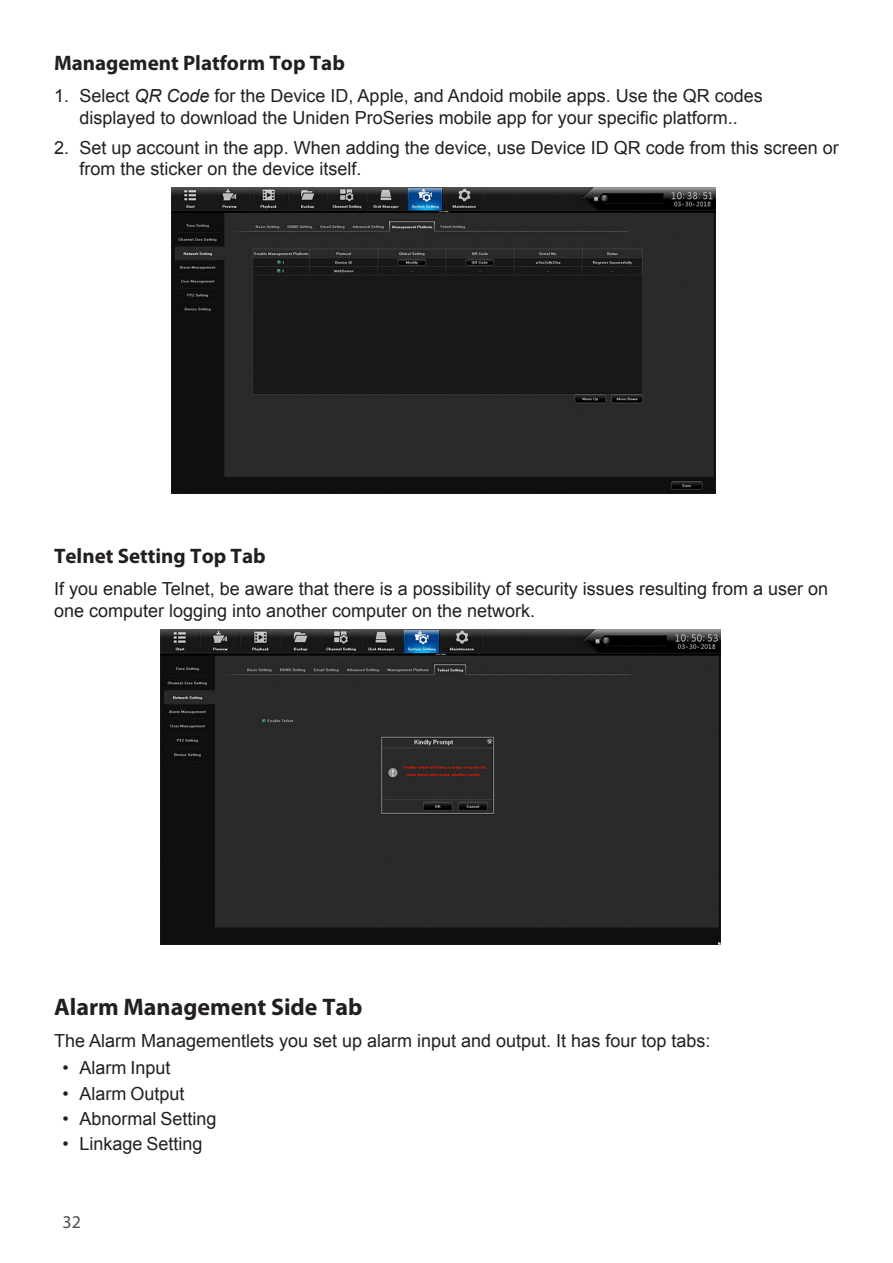
<style>
.page{position:relative;width:893px;height:1263px;background:#fff}
.page>*{position:absolute;margin:0;border:0;box-sizing:border-box;transform-origin:0 0}
.t1{font:700 24px "Myriad Pro";color:#231f20}
.t2{font:700 21px "Myriad Pro";color:#231f20}
.t3{font:18px/21.6px "Arial";color:#231f20}
.t4{font:18px "Myriad Pro";color:#4b4c4d}
.s1{font-style:italic}
</style>
<div class="page">
<img style="left:171px;top:187px;width:545px;height:307px">
<img style="left:161px;top:629px;width:560px;height:315px">
<p class="t2" style="left:54px;top:49px;width:292px">Management Platform Top Tab</p>
<p class="t3" style="left:54px;top:85px;width:710px;text-align:center">1. Select <span class="s1">QR Code</span> for the Device ID, Apple, and Andoid mobile apps. Use the QR codes displayed to download the Uniden ProSeries mobile app for your specific platform..</p>
<p class="t3" style="left:80px;top:137px;width:761px;text-indent:-26px">2. Set up account in the app. When adding the device, use Device ID QR code from this screen or from the sticker on the device itself.</p>
<p class="t2" style="left:54px;top:542px;width:213px">Telnet Setting Top Tab</p>
<p class="t3" style="left:54px;top:578px;width:776px">If you enable Telnet, be aware that there is a possibility of security issues resulting from a user on one computer logging into another computer on the network.</p>
<h1 class="t1" style="left:54px;top:991px;width:310px">Alarm Management Side Tab</h1>
<p class="t3" style="left:54px;top:1030px;width:658px">The Alarm Managementlets you set up alarm input and output. It has four top tabs:</p>
<p class="t3" style="left:62px;top:1057px;width:110px">• Alarm Input</p>
<p class="t3" style="left:62px;top:1083px;width:124px">• Alarm Output</p>
<p class="t3" style="left:62px;top:1108px;width:156px">• Abnormal Setting</p>
<p class="t3" style="left:62px;top:1133px;width:142px">• Linkage Setting</p>
<p class="t4" style="left:62px;top:1211px;width:20px">32</p>
</div>
